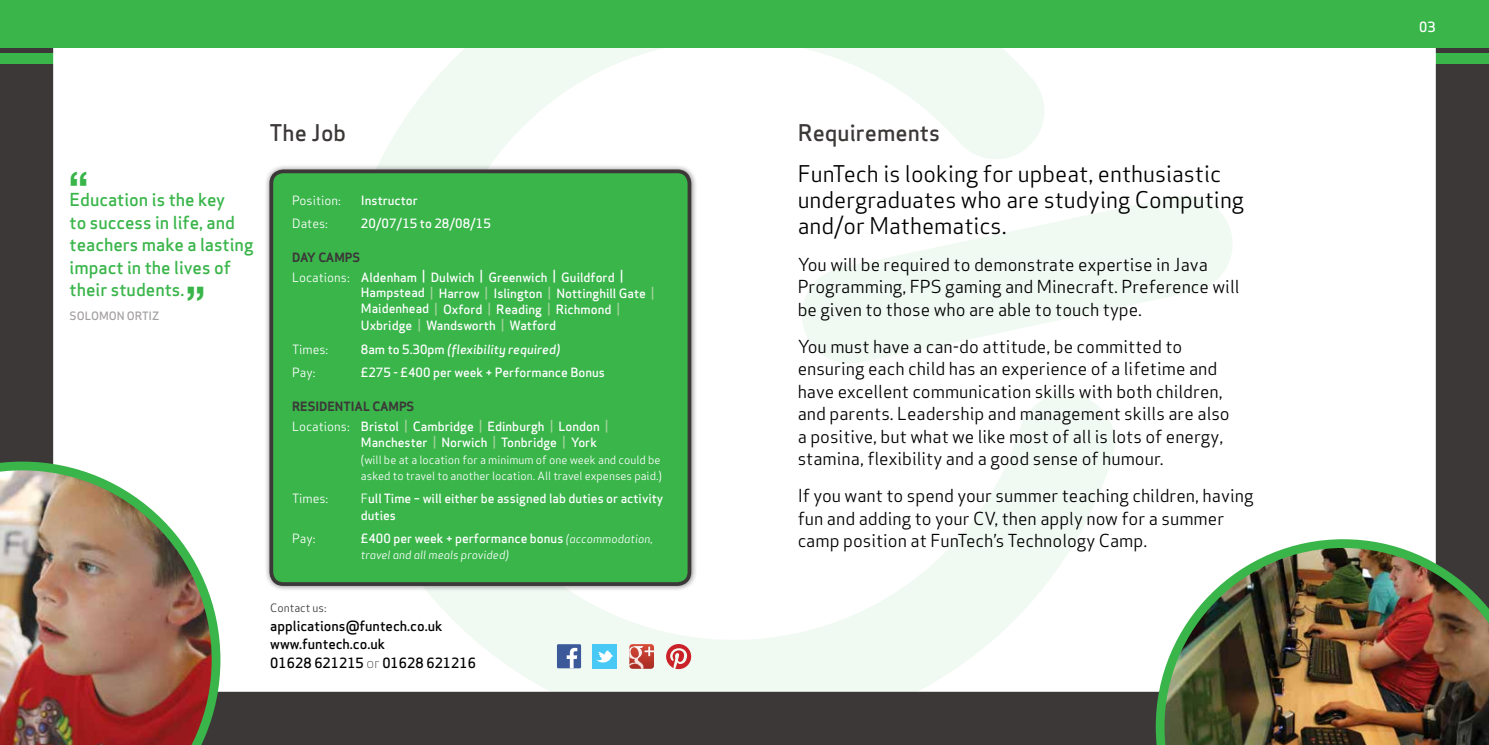
<style>
.page{position:relative;width:1489px;height:745px;background:#fff}
.page>*{position:absolute;margin:0;border:0;box-sizing:border-box;transform-origin:0 0}
.t1{font:700 43.75px "Helvetica Neue LT Std";color:#39b54a}
.t2{font:22.5px/26.2px "Apex Sans";color:#000}
.t3{font:500 22.5px "Apex Sans";color:#3c3838}
.t4{font:17.5px/22.5px "Apex Sans";color:#000}
.t5{font:500 17.5px/22.5px "Apex Sans";color:#39b54a}
.t6{font:500 13.75px/18.8px "Apex Sans";color:#000}
.t7{font:500 13.75px "Apex Sans";color:#fff}
.t8{font:500 12.5px/16.2px "Apex Sans";color:#fff}
.t9{font:12.5px "Apex Sans";color:#fff}
.t10{font:italic 500 12.5px "Apex Sans";color:#fff}
.t11{font:11.25px/16.2px "Apex Sans";color:#fff}
.t12{font:italic 11.25px "Apex Sans";color:#fff}
.t13{font:500 11.25px "Apex Sans";color:#a29f9f}
.t14{font:11.25px "Apex Sans";color:#3c3838}
.s1{font-weight:700;color:#3c3838}
.s2{font-weight:400}
.s3{color:#a4d49c}
.s4{font-style:normal}
.s5{font-weight:400;font-style:italic;font-size:11.25px}
.s6{font-weight:300}
</style>
<div class="page">
<div style="left:0;top:34px;width:1488px;height:710px;background:#3c3838"></div>
<div style="left:0;top:53px;width:1488px;height:11px;background:#39b54a"></div>
<div style="left:53px;top:23px;width:1382px;height:668px;background:#fff;border-radius:14px"></div>
<div style="left:0;top:0;width:1488px;height:48px;background:#39b54a"></div>
<svg style="left:379px;top:48px;width:736px;height:643px"></svg>
<svg style="left:797px;top:191px;width:435px;height:177px;fill:#f1faf2"></svg>
<div style="left:264px;top:164px;width:433px;height:427px;background:#000;opacity:.5"></div>
<div style="left:271px;top:171px;width:418px;height:412px;background:#39b54a;border-radius:12px"></div>
<div style="left:269px;top:169px;width:422px;height:416px;border:4px solid #3c3838;border-radius:12px"></div>
<img style="left:0;top:461px;width:220px;height:283px">
<div style="left:557px;top:643px;width:24px;height:25px;background:#3c5a99"></div>
<svg style="left:566px;top:647px;width:11px;height:21px"></svg>
<div style="left:592px;top:643px;width:25px;height:25px;background:#47c8f5"></div>
<svg style="left:596px;top:650px;width:17px;height:13px"></svg>
<svg style="left:629px;top:643px;width:25px;height:25px"></svg>
<svg style="left:666px;top:643px;width:25px;height:25px"></svg>
<img style="left:1155px;top:539px;width:333px;height:205px">
<h1 class="t1" style="left:68px;top:160px;width:22px">“</h1>
<p class="t5" style="left:70px;top:186px;width:185px">Education is the key<br>to success in life, and teachers make a lasting impact in the lives of their students.</p>
<p class="t13" style="left:70px;top:306px;width:16px">Solomon</p>
<p class="t13" style="left:127px;top:306px;width:34px">Ortiz</p>
<h1 class="t1" style="left:185px;top:275px;width:22px">”</h1>
<p class="t3" style="left:269px;top:113px;width:78px">The Job</p>
<p class="t9" style="left:292px;top:189px;width:50px">Position:</p>
<p class="t8" style="left:361px;top:190px;width:58px">Instructor</p>
<p class="t9" style="left:292px;top:213px;width:37px">Dates:</p>
<p class="t8" style="left:361px;top:213px;width:131px">20/07/15 to 28/08/15</p>
<p class="t8" style="left:292px;top:246px;width:333px;line-height:19.8px"><span class="s1">DAY CAMPS<br></span><span class="s2">Locations:</span> Aldenham | Dulwich | Greenwich | Guildford |</p>
<p class="t8" style="left:361px;top:283px;width:295px">Hampstead <span class="s3">|</span> Harrow <span class="s3">|</span> Islington <span class="s3">|</span> Nottinghill Gate <span class="s3">|<br></span>Maidenhead <span class="s3">|</span> Oxford <span class="s3">|</span> Reading <span class="s3">|</span> Richmond <span class="s3">|<br></span>Uxbridge <span class="s3">|</span> Wandsworth <span class="s3">|</span> Watford</p>
<p class="t9" style="left:292px;top:339px;width:38px">Times:</p>
<p class="t10" style="left:361px;top:338px;width:201px"><span class="s4">8am to 5.30pm</span> (flexibility required)</p>
<p class="t9" style="left:292px;top:362px;width:25px">Pay:</p>
<p class="t8" style="left:361px;top:362px;width:245px">£275 - £400 per week + Performance Bonus</p>
<p class="t8" style="left:292px;top:395px;width:318px;line-height:19.8px"><span class="s1">RESIDENTIAL CAMPS<br></span><span class="s2">Locations:</span> Bristol <span class="s3">|</span> Cambridge <span class="s3">|</span> Edinburgh <span class="s3">|</span> London <span class="s3">|</span></p>
<p class="t8" style="left:361px;top:432px;width:237px">Manchester <span class="s3">|</span> Norwich <span class="s3">|</span> Tonbridge <span class="s3">|</span> York</p>
<p class="t11" style="left:361px;top:450px;width:302px">(will be at a location for a minimum of one week and could be asked to travel to another location. All travel expenses paid.)</p>
<p class="t9" style="left:292px;top:488px;width:38px">Times:</p>
<p class="t8" style="left:361px;top:488px;width:304px"><span class="s2">F</span>ull Time – will either be assigned lab duties or activity duties</p>
<p class="t9" style="left:292px;top:527px;width:25px">Pay:</p>
<p class="t8" style="left:361px;top:528px;width:293px">£400 per week + performance bonus <span class="s5">(accommodation,</span></p>
<p class="t12" style="left:361px;top:545px;width:149px">travel and all meals provided)</p>
<p class="t14" style="left:270px;top:598px;width:58px">Contact us:</p>
<p class="t6" style="left:270px;top:614px;width:207px">applications@funtech.co.uk www.funtech.co.uk<br>01628 621215 <span class="s6">or</span> 01628 621216</p>
<p class="t3" style="left:797px;top:113px;width:144px">Requirements</p>
<p class="t2" style="left:797px;top:158px;width:448px">FunTech is looking for upbeat, enthusiastic undergraduates who are studying Computing and/or Mathematics.</p>
<p class="t4" style="left:797px;top:251px;width:443px">You will be required to demonstrate expertise in Java<br>Programming, FPS gaming and Minecraft. Preference will be given to those who are able to touch type.</p>
<p class="t4" style="left:797px;top:333px;width:433px">You must have a can-do attitude, be committed to ensuring each child has an experience of a lifetime and have excellent communication skills with both children, and parents. Leadership and management skills are also a positive, but what we like most of all is lots of energy, stamina, flexibility and a good sense of humour.</p>
<p class="t4" style="left:797px;top:482px;width:457px">If you want to spend your summer teaching children, having fun and adding to your CV, then apply now for a summer camp position at FunTech’s Technology Camp.</p>
<p class="t7" style="left:1419px;top:14px;width:18px">03</p>
</div>
